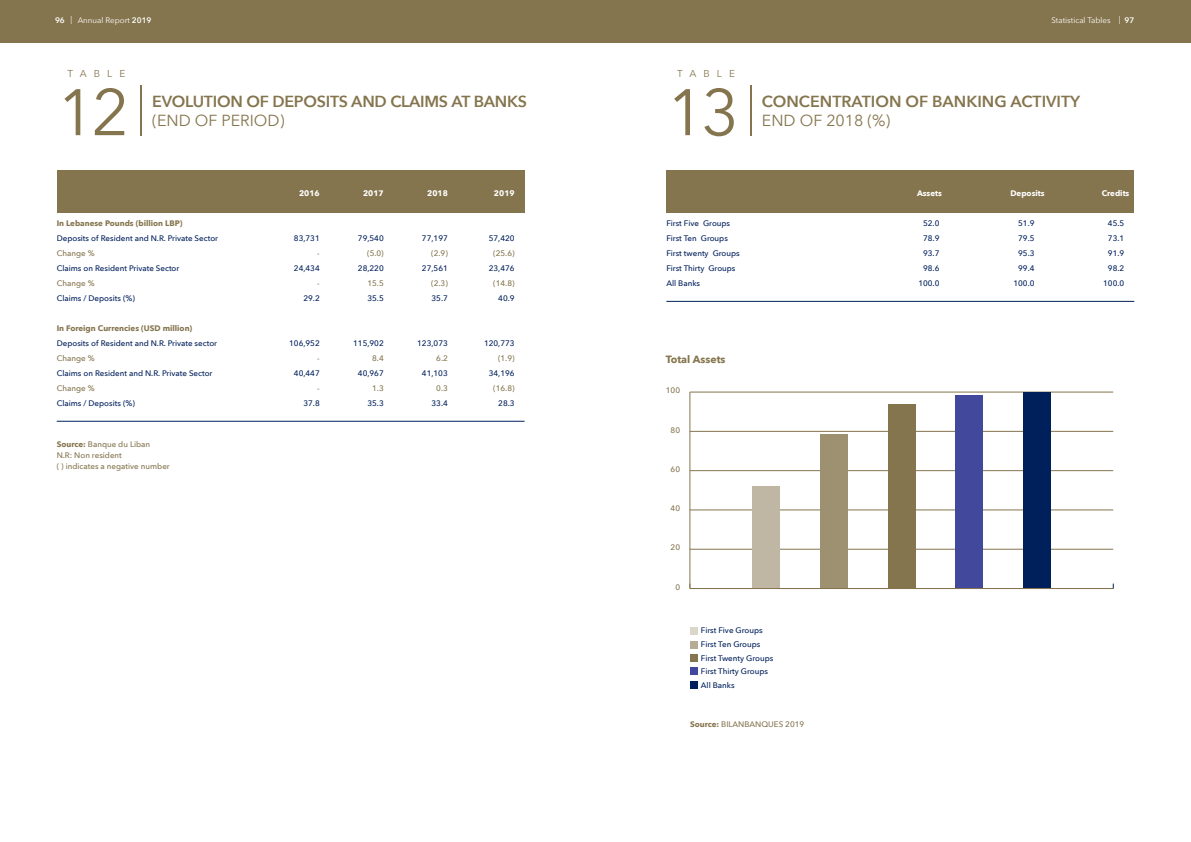
<style>
.page{position:relative;width:1191px;height:842px;background:#fff}
.page>*{position:absolute;margin:0;border:0;box-sizing:border-box;transform-origin:0 0}
.t1{font:65px "Avenir Next";color:#85754e}
.t2{font:600 16px "Avenir Next";letter-spacing:-.015em;color:#85754e}
.t3{font:16px "Avenir Next";color:#85754e}
.t4{font:700 10.5px "Avenir Next";color:#85754e}
.t5{font:10px "Avenir Next";letter-spacing:.71em;color:#85754e}
.t6{font:500 8px/14.3px "Avenir Next";color:#00205c}
.t7{font:500 8px/11px "Avenir Next";color:#85754e}
.t8{font:700 8px "Avenir Next";color:#85754e}
.t9{font:8px "Avenir Next";color:#fff}
.t10{font:700 8px "Avenir Next";color:#fff}
.s1{font-weight:600}
.s2{font-weight:700}
</style>
<div class="page">
<div style="left:0;top:0;width:1191px;height:43px;background:#85754e"></div>
<div style="left:57px;top:170px;width:467px;height:43px;background:#85754e"></div>
<div style="left:666px;top:170px;width:468px;height:43px;background:#85754e"></div>
<hr style="left:57px;top:421px;width:467px;height:1px;background:#00205c">
<hr style="left:666px;top:301px;width:468px;height:1px;background:#00205c">
<hr style="left:689px;top:392px;width:1px;height:196px;background:#85754e">
<hr style="left:690px;top:549px;width:423px;height:1px;background:#85754e">
<hr style="left:690px;top:510px;width:423px;height:1px;background:#85754e">
<hr style="left:690px;top:470px;width:423px;height:1px;background:#85754e">
<hr style="left:690px;top:431px;width:423px;height:1px;background:#85754e">
<hr style="left:690px;top:392px;width:423px;height:1px;background:#85754e">
<div style="left:1023px;top:392px;width:27px;height:196px;background:#00205c"></div>
<div style="left:955px;top:395px;width:28px;height:193px;background:#42499c"></div>
<div style="left:888px;top:404px;width:27px;height:184px;background:#85754e"></div>
<div style="left:820px;top:433px;width:27px;height:155px;background:#9d9171"></div>
<div style="left:752px;top:486px;width:27px;height:102px;background:#bfb7a3"></div>
<hr style="left:690px;top:588px;width:423px;height:1px;background:#85754e">
<div style="left:690px;top:627px;width:7px;height:8px;background:#dad6ca"></div>
<div style="left:690px;top:641px;width:7px;height:7px;background:#b6ac95"></div>
<div style="left:690px;top:668px;width:7px;height:7px;background:#42499c"></div>
<div style="left:690px;top:654px;width:7px;height:8px;background:#85754e"></div>
<div style="left:690px;top:681px;width:7px;height:8px;background:#00205c"></div>
<p class="t9" style="left:55px;top:13px;width:98px"><span class="s1">96</span> | Annual Report <span class="s1">2019</span></p>
<p class="t9" style="left:1051px;top:13px;width:84px">Statistical Tables | <span class="s1">97</span></p>
<p class="t5" style="left:67px;top:65px;width:59px">TABLE</p>
<p class="t5" style="left:677px;top:65px;width:59px">TABLE</p>
<h1 class="t1" style="left:57px;top:58px;width:91px">12 <sup>|</sup></h1>
<h1 class="t1" style="left:666px;top:58px;width:91px">13 <sup>|</sup></h1>
<h2 class="t2" style="left:152px;top:87px;width:376px">EVOLUTION OF DEPOSITS AND CLAIMS AT BANKS</h2>
<h2 class="t3" style="left:152px;top:107px;width:134px">(END OF PERIOD)</h2>
<h2 class="t2" style="left:762px;top:87px;width:319px">CONCENTRATION OF BANKING ACTIVITY</h2>
<h2 class="t3" style="left:762px;top:107px;width:130px">END OF 2018 (%)</h2>
<p class="t10" style="left:299px;top:186px;width:22px">2016</p>
<p class="t10" style="left:363px;top:186px;width:22px">2017</p>
<p class="t10" style="left:427px;top:186px;width:22px">2018</p>
<p class="t10" style="left:494px;top:186px;width:22px">2019</p>
<p class="t10" style="left:917px;top:186px;width:26px">Assets</p>
<p class="t10" style="left:1010px;top:186px;width:36px">Deposits</p>
<p class="t10" style="left:1101px;top:186px;width:29px">Credits</p>
<p class="t8" style="left:57px;top:216px;width:127px">In Lebanese Pounds (billion LBP)</p>
<p class="t6" style="left:57px;top:231px;width:163px">Deposits of Resident and N.R. Private Sector</p>
<p class="t6" style="left:294px;top:231px;width:27px">83,731</p>
<p class="t6" style="left:358px;top:231px;width:27px">79,540</p>
<p class="t6" style="left:422px;top:231px;width:27px">77,197</p>
<p class="t6" style="left:489px;top:231px;width:27px">57,420</p>
<p class="t7" style="left:57px;top:247px;width:39px">Change %</p>
<p class="t7" style="left:317px;top:247px;width:4px">-</p>
<p class="t7" style="left:367px;top:247px;width:18px">(5.0)</p>
<p class="t7" style="left:431px;top:247px;width:18px">(2.9)</p>
<p class="t7" style="left:493px;top:247px;width:23px">(25.6)</p>
<p class="t6" style="left:57px;top:261px;width:124px">Claims on Resident Private Sector</p>
<p class="t6" style="left:294px;top:261px;width:27px">24,434</p>
<p class="t6" style="left:358px;top:261px;width:27px">28,220</p>
<p class="t6" style="left:422px;top:261px;width:27px">27,561</p>
<p class="t6" style="left:489px;top:261px;width:27px">23,476</p>
<p class="t7" style="left:57px;top:277px;width:39px">Change %</p>
<p class="t7" style="left:317px;top:277px;width:4px">-</p>
<p class="t7" style="left:367px;top:277px;width:18px">15.5</p>
<p class="t7" style="left:431px;top:277px;width:18px">(2.3)</p>
<p class="t7" style="left:493px;top:277px;width:23px">(14.8)</p>
<p class="t6" style="left:57px;top:291px;width:80px">Claims / Deposits (%)</p>
<p class="t6" style="left:303px;top:291px;width:18px">29.2</p>
<p class="t6" style="left:367px;top:291px;width:18px">35.5</p>
<p class="t6" style="left:431px;top:291px;width:18px">35.7</p>
<p class="t6" style="left:498px;top:291px;width:18px">40.9</p>
<p class="t8" style="left:57px;top:321px;width:137px">In Foreign Currencies (USD million)</p>
<p class="t6" style="left:57px;top:336px;width:162px">Deposits of Resident and N.R. Private sector</p>
<p class="t6" style="left:289px;top:336px;width:32px">106,952</p>
<p class="t6" style="left:353px;top:336px;width:32px">115,902</p>
<p class="t6" style="left:417px;top:336px;width:32px">123,073</p>
<p class="t6" style="left:484px;top:336px;width:32px">120,773</p>
<p class="t7" style="left:57px;top:352px;width:39px">Change %</p>
<p class="t7" style="left:317px;top:352px;width:4px">-</p>
<p class="t7" style="left:372px;top:352px;width:13px">8.4</p>
<p class="t7" style="left:436px;top:352px;width:13px">6.2</p>
<p class="t7" style="left:498px;top:352px;width:18px">(1.9)</p>
<p class="t6" style="left:57px;top:366px;width:157px">Claims on Resident and N.R. Private Sector</p>
<p class="t6" style="left:294px;top:366px;width:27px">40,447</p>
<p class="t6" style="left:358px;top:366px;width:27px">40,967</p>
<p class="t6" style="left:422px;top:366px;width:27px">41,103</p>
<p class="t6" style="left:489px;top:366px;width:27px">34,196</p>
<p class="t7" style="left:57px;top:382px;width:39px">Change %</p>
<p class="t7" style="left:317px;top:382px;width:4px">-</p>
<p class="t7" style="left:372px;top:382px;width:13px">1.3</p>
<p class="t7" style="left:436px;top:382px;width:13px">0.3</p>
<p class="t7" style="left:493px;top:382px;width:23px">(16.8)</p>
<p class="t6" style="left:57px;top:396px;width:80px">Claims / Deposits (%)</p>
<p class="t6" style="left:303px;top:396px;width:18px">37.8</p>
<p class="t6" style="left:367px;top:396px;width:18px">35.3</p>
<p class="t6" style="left:431px;top:396px;width:18px">33.4</p>
<p class="t6" style="left:498px;top:396px;width:18px">28.3</p>
<p class="t7" style="left:57px;top:438px;width:115px"><span class="s2">Source:</span> Banque du Liban<br>N.R: Non resident<br>( ) indicates a negative number</p>
<p class="t6" style="left:666px;top:216px;width:65px">First Five Groups</p>
<p class="t6" style="left:923px;top:216px;width:18px">52.0</p>
<p class="t6" style="left:1018px;top:216px;width:18px">51.9</p>
<p class="t6" style="left:1108px;top:216px;width:18px">45.5</p>
<p class="t6" style="left:666px;top:231px;width:63px">First Ten Groups</p>
<p class="t6" style="left:923px;top:231px;width:18px">78.9</p>
<p class="t6" style="left:1018px;top:231px;width:18px">79.5</p>
<p class="t6" style="left:1108px;top:231px;width:18px">73.1</p>
<p class="t6" style="left:666px;top:246px;width:75px">First twenty Groups</p>
<p class="t6" style="left:923px;top:246px;width:18px">93.7</p>
<p class="t6" style="left:1018px;top:246px;width:18px">95.3</p>
<p class="t6" style="left:1108px;top:246px;width:18px">91.9</p>
<p class="t6" style="left:666px;top:261px;width:71px">First Thirty Groups</p>
<p class="t6" style="left:923px;top:261px;width:18px">98.6</p>
<p class="t6" style="left:1018px;top:261px;width:18px">99.4</p>
<p class="t6" style="left:1108px;top:261px;width:18px">98.2</p>
<p class="t6" style="left:666px;top:276px;width:35px">All Banks</p>
<p class="t6" style="left:918px;top:276px;width:23px">100.0</p>
<p class="t6" style="left:1013px;top:276px;width:23px">100.0</p>
<p class="t6" style="left:1103px;top:276px;width:23px">100.0</p>
<h3 class="t4" style="left:665px;top:350px;width:61px">Total Assets</h3>
<p class="t7" style="left:666px;top:385px;width:16px">100</p>
<p class="t7" style="left:670px;top:424px;width:11px">80</p>
<p class="t7" style="left:670px;top:463px;width:11px">60</p>
<p class="t7" style="left:670px;top:503px;width:11px">40</p>
<p class="t7" style="left:670px;top:542px;width:11px">20</p>
<p class="t7" style="left:675px;top:581px;width:6px">0</p>
<p class="t6" style="left:701px;top:622px;width:74px">First Five Groups<br>First Ten Groups<br>First Twenty Groups</p>
<p class="t6" style="left:701px;top:664px;width:69px;line-height:13.5px">First Thirty Groups<br>All Banks</p>
<p class="t7" style="left:690px;top:719px;width:116px"><span class="s2">Source:</span> BILANBANQUES 2019</p>
</div>
